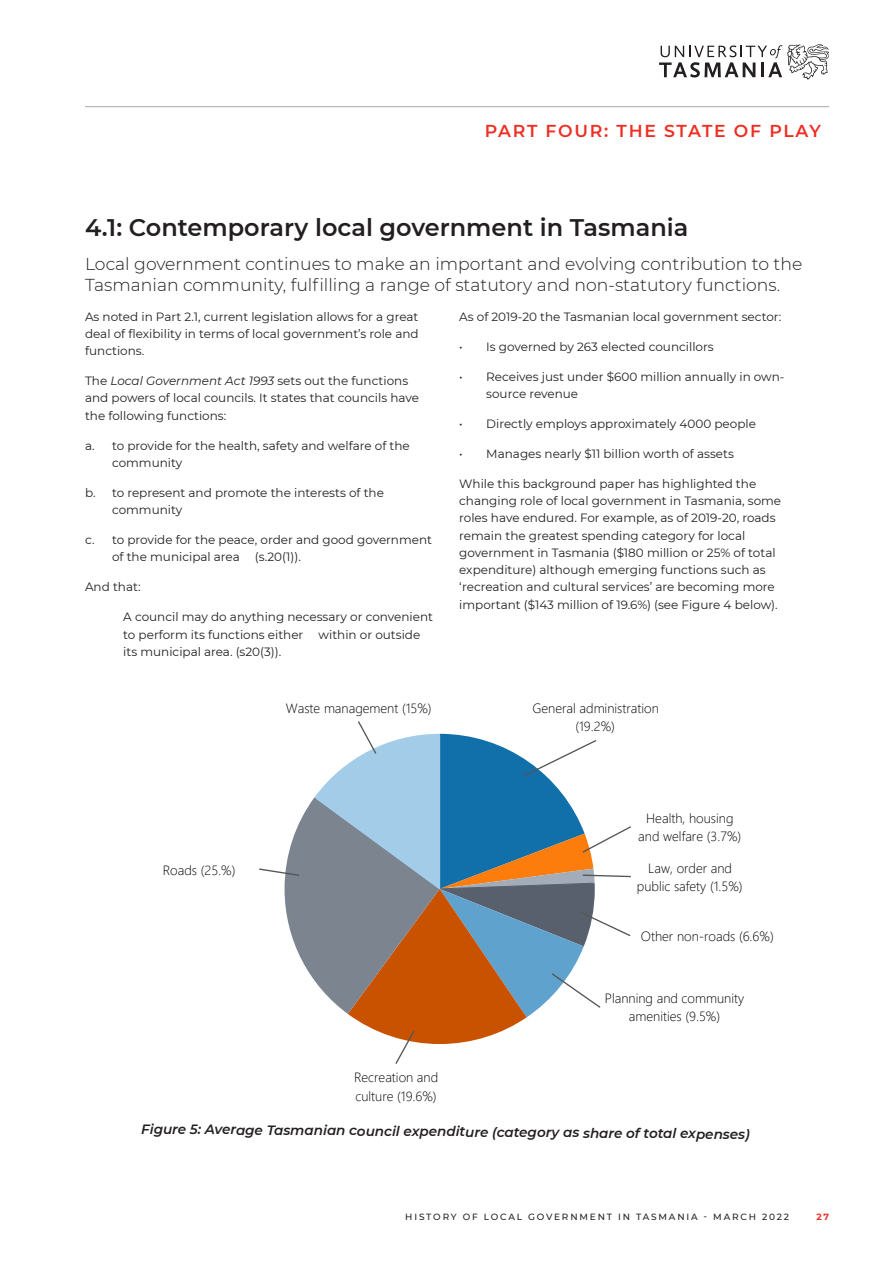
<style>
.page{position:relative;width:893px;height:1263px;background:#fff}
.page>*{position:absolute;margin:0;border:0;box-sizing:border-box;transform-origin:0 0}
.H1_Intro{font:600 24px "Montserrat";color:#231f20}
.H1_Intro-2{font:300 17.25px/21px "Montserrat";color:#231f20}
.PART_NUMBER{font:600 17.25px "Montserrat";letter-spacing:.095em;color:#ee2e22}
.t1{font:italic 600 13.5px "Montserrat";letter-spacing:-.01em;color:#231f20}
.t2{font:13.35px/18px "Segoe UI Light 0 50";color:#000;text-align:center}
.Body{font:12px/17.2px "Montserrat";color:#231f20}
.t3{font:500 9px "Montserrat";letter-spacing:.2em;color:#231f20}
.t4{font:700 9px "Montserrat";color:#ee2e22}
.s1{font-style:italic}
</style>
<div class="page">
<svg style="left:259px;top:721px;width:372px;height:343px"></svg>
<hr style="left:85px;top:106px;width:744px;height:1px;background:#a8a9ad">
<svg style="left:659px;top:44px;width:170px;height:36px"></svg>
<p class="PART_NUMBER" style="left:485px;top:119px;width:338px">PART FOUR: THE STATE OF PLAY</p>
<p class="H1_Intro" style="left:85px;top:210px;width:605px">4.1: Contemporary local government in Tasmania</p>
<p class="H1_Intro-2" style="left:85px;top:252px;width:719px">Local government continues to make an important and evolving contribution to the<br>Tasmanian community, fulfilling a range of statutory and non-statutory functions.</p>
<p class="Body" style="left:85px;top:307px;width:335px;text-align:justify">As noted in Part 2.1, current legislation allows for a great deal of flexibility in terms of local government’s role and functions.</p>
<p class="Body" style="left:85px;top:372px;width:335px">The <span class="s1">Local Government Act 1993</span> sets out the functions and powers of local councils. It states that councils have the following functions:</p>
<p class="Body" style="left:112px;top:436px;width:299px;text-indent:-27px">a. to provide for the health, safety and welfare of the community</p>
<p class="Body" style="left:112px;top:484px;width:273px;text-indent:-27px">b. to represent and promote the interests of the community</p>
<p class="Body" style="left:112px;top:531px;width:322px;text-indent:-27px">c. to provide for the peace, order and good government of the municipal area</p>
<p class="Body" style="left:459px;top:307px;width:324px">As of 2019-20 the Tasmanian local government sector:</p>
<p class="Body" style="left:459px;top:337px;width:256px">• Is governed by 263 elected councillors</p>
<p class="Body" style="left:486px;top:367px;width:300px;text-indent:-27px">• Receives just under $600 million annually in own&shy;source revenue</p>
<p class="Body" style="left:459px;top:415px;width:298px">• Directly employs approximately 4000 people</p>
<p class="Body" style="left:459px;top:445px;width:276px">• Manages nearly $11 billion worth of assets</p>
<p class="Body" style="left:459px;top:475px;width:323px">While this background paper has highlighted the changing role of local government in Tasmania, some roles have endured. For example, as of 2019-20, roads remain the greatest spending category for local government in Tasmania ($180 million or 25% of total expenditure) although emerging functions such as ‘recreation and cultural services’ are becoming more important ($143 million of 19.6%) (see Figure 4 below).</p>
<p class="Body" style="left:255px;top:548px;width:48px">(s.20(1)).</p>
<p class="Body" style="left:85px;top:578px;width:57px">And that:</p>
<p class="Body" style="left:123px;top:608px;width:311px">A council may do anything necessary or convenient to perform its functions either</p>
<p class="Body" style="left:319px;top:625px;width:103px">within or outside</p>
<p class="Body" style="left:123px;top:643px;width:159px">its municipal area. (s20(3)).</p>
<p class="t2" style="left:286px;top:698px;width:147px">Waste management (15%)</p>
<p class="t2" style="left:533px;top:698px;width:128px">General administration (19.2%)</p>
<p class="t2" style="left:638px;top:808px;width:105px">Health, housing and welfare (3.7%)</p>
<p class="t2" style="left:163px;top:859px;width:74px">Roads (25.%)</p>
<p class="t2" style="left:637px;top:857px;width:107px">Law, order and public safety (1.5%)</p>
<p class="t2" style="left:641px;top:926px;width:134px">Other non-roads (6.6%)</p>
<p class="t2" style="left:354px;top:1067px;width:86px;text-align:left">Recreation and culture (19.6%)</p>
<p class="t2" style="left:605px;top:988px;width:141px">Planning and community amenities (9.5%)</p>
<h4 class="t1" style="left:141px;top:1122px;width:610px">Figure 5: Average Tasmanian council expenditure (category as share of total expenses)</h4>
<p class="t3" style="left:405px;top:1211px;width:385px">HISTORY OF LOCAL GOVERNMENT IN TASMANIA - MARCH 2022</p>
<p class="t4" style="left:816px;top:1211px;width:14px">27</p>
</div>
